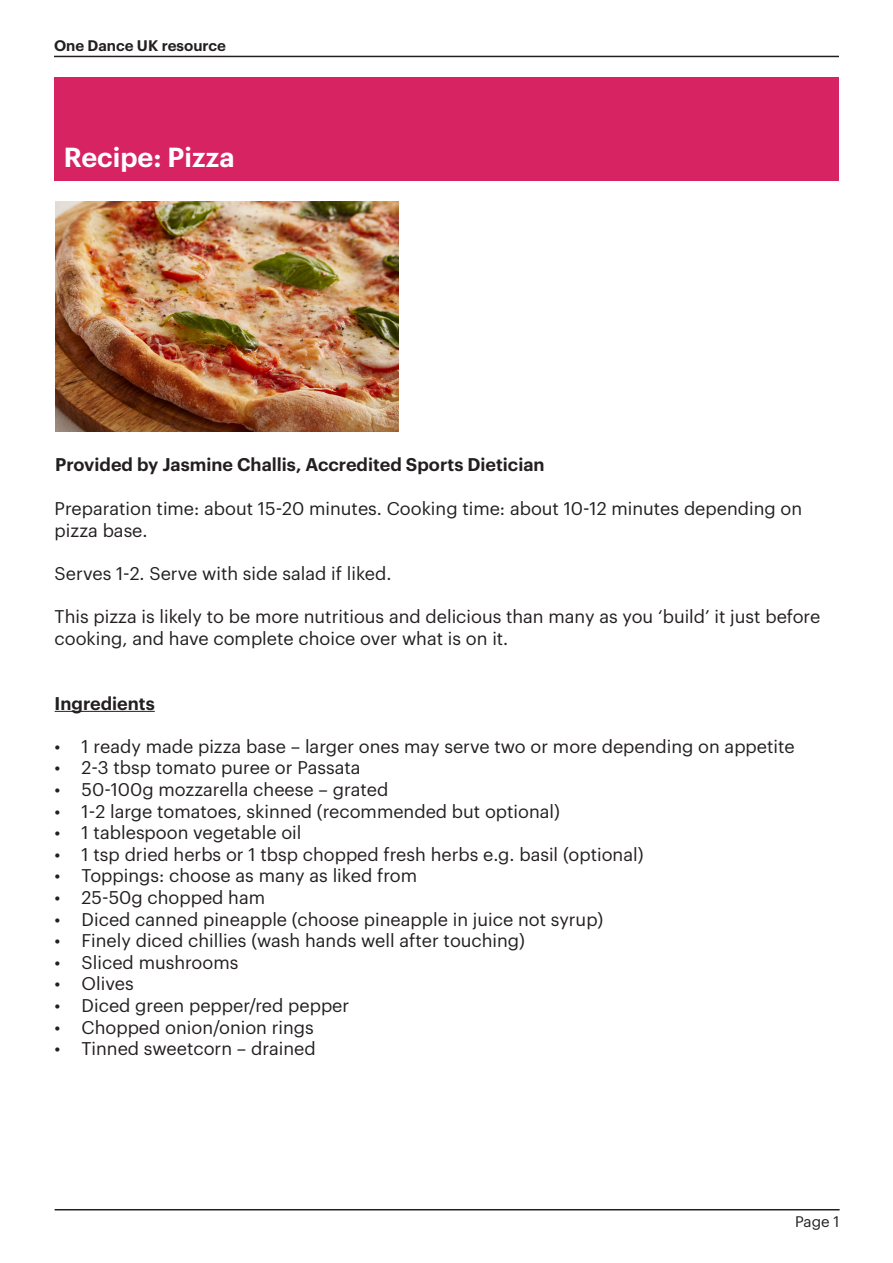
<style>
.page{position:relative;width:893px;height:1263px;background:#fff}
.page>*{position:absolute;margin:0;border:0;box-sizing:border-box;transform-origin:0 0}
.t1{font:600 27px "Graphik";color:#fff}
.t2{font:18px/21.6px "Graphik";color:#231f20}
.t3{font:600 18px "Graphik";color:#231f20}
.t4{font:600 15px "Graphik";color:#231f20}
.t5{font:15px "Graphik";color:#231f20}
</style>
<div class="page">
<div style="left:54px;top:78px;width:785px;height:103px;background:#d82362"></div>
<hr style="left:55px;top:711px;width:100px;height:1px;background:#231f20">
<hr style="left:54px;top:56px;width:785px;height:1px;background:#231f20">
<img style="left:55px;top:202px;width:344px;height:230px">
<hr style="left:55px;top:1209px;width:785px;height:1px;background:#231f20">
<p class="t4" style="left:54px;top:34px;width:173px">One Dance UK resource</p>
<p class="t1" style="left:64px;top:137px;width:172px">Recipe: Pizza</p>
<p class="t3" style="left:55px;top:451px;width:491px">Provided by Jasmine Challis, Accredited Sports Dietician</p>
<p class="t2" style="left:55px;top:496px;width:749px">Preparation time: about 15-20 minutes. Cooking time: about 10-12 minutes depending on pizza base.</p>
<p class="t2" style="left:55px;top:561px;width:338px">Serves 1-2. Serve with side salad if liked.</p>
<p class="t2" style="left:55px;top:604px;width:767px">This pizza is likely to be more nutritious and delicious than many as you ‘build’ it just before cooking, and have complete choice over what is on it.</p>
<p class="t3" style="left:55px;top:689px;width:102px">Ingredients</p>
<p class="t2" style="left:55px;top:734px;width:742px">• 1 ready made pizza base – larger ones may serve two or more depending on appetite</p>
<p class="t2" style="left:55px;top:755px;width:307px">• 2-3 tbsp tomato puree or Passata</p>
<p class="t2" style="left:55px;top:777px;width:335px">• 50-100g mozzarella cheese – grated</p>
<p class="t2" style="left:55px;top:799px;width:507px">• 1-2 large tomatoes, skinned (recommended but optional)</p>
<p class="t2" style="left:55px;top:820px;width:248px">• 1 tablespoon vegetable oil</p>
<p class="t2" style="left:55px;top:842px;width:590px">• 1 tsp dried herbs or 1 tbsp chopped fresh herbs e.g. basil (optional)</p>
<p class="t2" style="left:55px;top:863px;width:364px">• Toppings: choose as many as liked from</p>
<p class="t2" style="left:55px;top:885px;width:212px">• 25-50g chopped ham</p>
<p class="t2" style="left:55px;top:907px;width:550px">• Diced canned pineapple (choose pineapple in juice not syrup)</p>
<p class="t2" style="left:55px;top:928px;width:472px">• Finely diced chillies (wash hands well after touching)</p>
<p class="t2" style="left:55px;top:950px;width:185px">• Sliced mushrooms</p>
<p class="t2" style="left:55px;top:971px;width:81px">• Olives</p>
<p class="t2" style="left:55px;top:993px;width:296px">• Diced green pepper/red pepper</p>
<p class="t2" style="left:55px;top:1015px;width:261px">• Chopped onion/onion rings</p>
<p class="t2" style="left:55px;top:1036px;width:263px">• Tinned sweetcorn – drained</p>
<p class="t5" style="left:795px;top:1210px;width:46px">Page 1</p>
</div>
